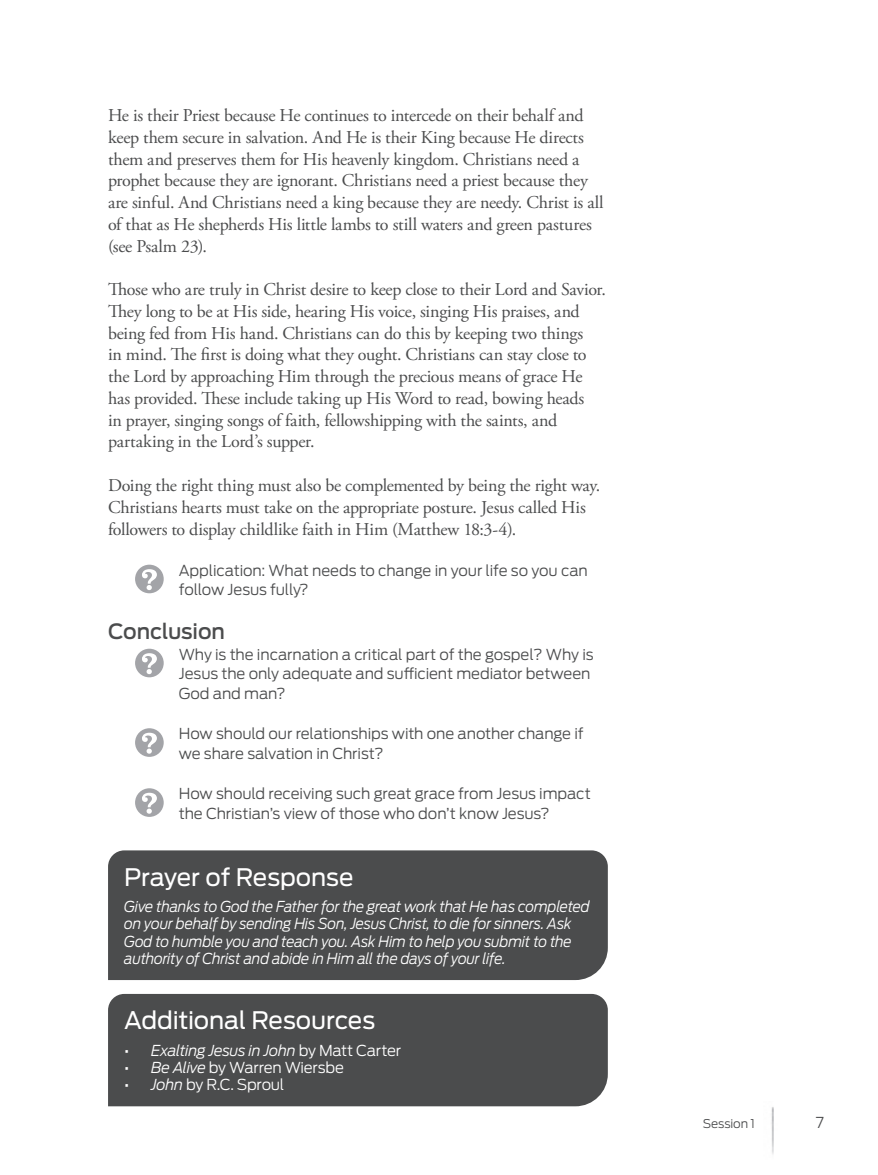
<style>
.page{position:relative;width:878px;height:1175px;background:#fff}
.page>*{position:absolute;margin:0;border:0;box-sizing:border-box;transform-origin:0 0}
.subhead9_box{font:24px "Antenna";letter-spacing:-.005em;color:#fff}
.subhead1{font:500 21px "Antenna";letter-spacing:-.01em;color:#4b4c4d}
.body_no_indent{font:18px/21.8px "Adobe Garamond Pro";letter-spacing:-.015em;color:#4b4c4d}
.questions{font:300 15px/19.5px "Antenna";letter-spacing:-.01em;color:#4b4c4d}
.body4_box{font:italic 300 15px/17.2px "Antenna";letter-spacing:-.02em;color:#fff;scale:.96 1}
.t1{font:300 15px "Antenna";letter-spacing:-.02em;color:#fff}
.body4_box-2{font:italic 300 15px "Antenna";letter-spacing:-.02em;color:#fff}
.t2{font:300 12px "Antenna";letter-spacing:-.01em;color:#4b4c4d}
.s1{font-weight:400;font-style:normal}
.s2{font-style:normal}
.s3{font-weight:400}
.s4{font-style:italic}
</style>
<div class="page">
<img style="left:771px;top:1107px;width:3px;height:47px">
<svg style="left:135px;top:564px;width:29px;height:29px"></svg>
<svg style="left:135px;top:648px;width:29px;height:29px"></svg>
<svg style="left:135px;top:728px;width:29px;height:29px"></svg>
<svg style="left:135px;top:788px;width:29px;height:29px"></svg>
<div style="left:108px;top:850px;width:500px;height:130px;background:#4b4c4d"></div>
<div style="left:108px;top:994px;width:500px;height:112px;background:#4b4c4d"></div>
<p class="body_no_indent" style="left:108px;top:105px;width:497px">He is their Priest because He continues to intercede on their behalf and keep them secure in salvation. And He is their King because He directs them and preserves them for His heavenly kingdom. Christians need a prophet because they are ignorant. Christians need a priest because they are sinful. And Christians need a king because they are needy. Christ is all of that as He shepherds His little lambs to still waters and green pastures (see Psalm 23).</p>
<p class="body_no_indent" style="left:108px;top:279px;width:499px">Those who are truly in Christ desire to keep close to their Lord and Savior.<br>They long to be at His side, hearing His voice, singing His praises, and being fed from His hand. Christians can do this by keeping two things<br>in mind. The first is doing what they ought. Christians can stay close to the Lord by approaching Him through the precious means of grace He has provided. These include taking up His Word to read, bowing heads<br>in prayer, singing songs of faith, fellowshipping with the saints, and partaking in the Lord’s supper.</p>
<p class="body_no_indent" style="left:108px;top:475px;width:493px">Doing the right thing must also be complemented by being the right way.<br>Christians hearts must take on the appropriate posture. Jesus called His followers to display childlike faith in Him (Matthew 18:3-4).</p>
<p class="questions" style="left:179px;top:560px;width:410px">Application: What needs to change in your life so you can follow Jesus fully?</p>
<p class="subhead1" style="left:108px;top:618px;width:118px">Conclusion</p>
<p class="questions" style="left:179px;top:644px;width:416px">Why is the incarnation a critical part of the gospel? Why is<br>Jesus the only adequate and sufficient mediator between<br>God and man?</p>
<p class="questions" style="left:179px;top:724px;width:406px">How should our relationships with one another change if we share salvation in Christ?</p>
<p class="questions" style="left:179px;top:784px;width:413px">How should receiving such great grace from Jesus impact the Christian’s view of those who don’t know Jesus?</p>
<p class="subhead9_box" style="left:124px;top:862px;width:231px">Prayer of Response</p>
<p class="body4_box" style="left:124px;top:897px;width:486px">Give thanks to God the Father for the great work that He has completed on your behalf by sending His Son, Jesus Christ, to die for sinners. Ask God to humble you and teach you. Ask Him to help you submit to the authority of Christ and abide in Him all the days of your life.</p>
<p class="subhead9_box" style="left:124px;top:1006px;width:252px">Additional Resources</p>
<p class="body4_box-2" style="left:124px;top:1040px;width:278px"><span class="s1">•</span> Exalting Jesus in John <span class="s2">by Matt Carter</span></p>
<p class="t1" style="left:124px;top:1058px;width:221px"><span class="s3">•</span> <span class="s4">Be Alive</span> by Warren Wiersbe</p>
<p class="t1" style="left:124px;top:1075px;width:161px"><span class="s3">•</span> <span class="s4">John</span> by R.C. Sproul</p>
<p class="t2" style="left:703px;top:1116px;width:53px">Session 1</p>
<p class="questions" style="left:815px;top:1112px;width:10px">7</p>
</div>
